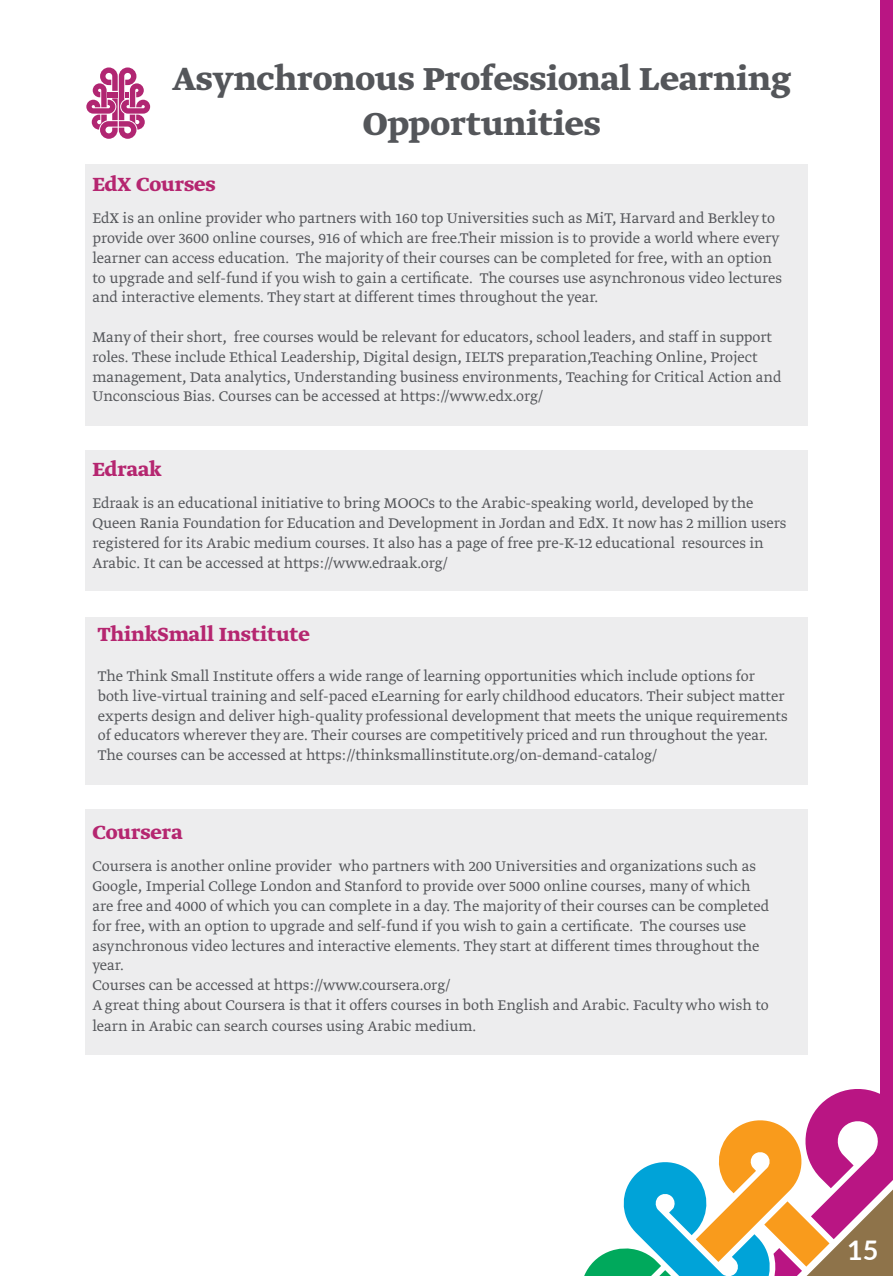
<style>
.page{position:relative;width:893px;height:1276px;background:#fff}
.page>*{position:absolute;margin:0;border:0;box-sizing:border-box;transform-origin:0 0}
.t1{font:700 37.5px/45px "Greta Arabic";color:#54565a;text-align:center}
.t2{font:700 27px "Lato";color:#fff}
.t3{font:700 22.5px "Greta Arabic";color:#b52670}
.t4{font:300 16.5px/19.8px "Greta Arabic";color:#54565a}
</style>
<div class="page">
<svg style="left:584px;top:1089px;width:309px;height:187px"></svg>
<div style="left:880px;top:0;width:13px;height:1115px;background:#b91583"></div>
<svg style="left:86px;top:67px;width:64px;height:72px"></svg>
<div style="left:85px;top:164px;width:722px;height:261px;background:#ededee"></div>
<div style="left:85px;top:451px;width:722px;height:140px;background:#ededee"></div>
<div style="left:85px;top:616px;width:722px;height:168px;background:#ededee"></div>
<div style="left:85px;top:810px;width:722px;height:244px;background:#ededee"></div>
<h1 class="t1" style="left:172px;top:55px;width:620px">Asynchronous Professional Learning<br>Opportunities</h1>
<h3 class="t3" style="left:92px;top:170px;width:125px">EdX Courses</h3>
<p class="t4" style="left:92px;top:208px;width:691px">EdX is an online provider who partners with 160 top Universities such as MiT, Harvard and Berkley to provide over 3600 online courses, 916 of which are free.Their mission is to provide a world where every learner can access education. The majority of their courses can be completed for free, with an option to upgrade and self-fund if you wish to gain a certificate. The courses use asynchronous video lectures and interactive elements. They start at different times throughout the year.</p>
<p class="t4" style="left:92px;top:326px;width:691px">Many of their short, free courses would be relevant for educators, school leaders, and staff in support roles. These include Ethical Leadership, Digital design, IELTS preparation,Teaching Online, Project management, Data analytics, Understanding business environments, Teaching for Critical Action and Unconscious Bias. Courses can be accessed at https://www.edx.org/</p>
<h3 class="t3" style="left:92px;top:455px;width:71px">Edraak</h3>
<p class="t4" style="left:92px;top:492px;width:695px">Edraak is an educational initiative to bring MOOCs to the Arabic-speaking world, developed by the Queen Rania Foundation for Education and Development in Jordan and EdX. It now has 2 million users registered for its Arabic medium courses. It also has a page of free pre-K-12 educational resources in Arabic. It can be accessed at https://www.edraak.org/</p>
<h3 class="t3" style="left:98px;top:620px;width:214px">ThinkSmall Institute</h3>
<p class="t4" style="left:98px;top:665px;width:691px">The Think Small Institute offers a wide range of learning opportunities which include options for both live-virtual training and self-paced eLearning for early childhood educators. Their subject matter experts design and deliver high-quality professional development that meets the unique requirements of educators wherever they are. Their courses are competitively priced and run throughout the year.<br>The courses can be accessed at https://thinksmallinstitute.org/on-demand-catalog/</p>
<h3 class="t3" style="left:92px;top:818px;width:92px">Coursera</h3>
<p class="t4" style="left:92px;top:855px;width:678px">Coursera is another online provider who partners with 200 Universities and organizations such as Google, Imperial College London and Stanford to provide over 5000 online courses, many of which are free and 4000 of which you can complete in a day. The majority of their courses can be completed for free, with an option to upgrade and self-fund if you wish to gain a certificate. The courses use asynchronous video lectures and interactive elements. They start at different times throughout the year.<br>Courses can be accessed at https://www.coursera.org/<br>A great thing about Coursera is that it offers courses in both English and Arabic. Faculty who wish to learn in Arabic can search courses using Arabic medium.</p>
<h2 class="t2" style="left:847px;top:1230px;width:33px">15</h2>
</div>
